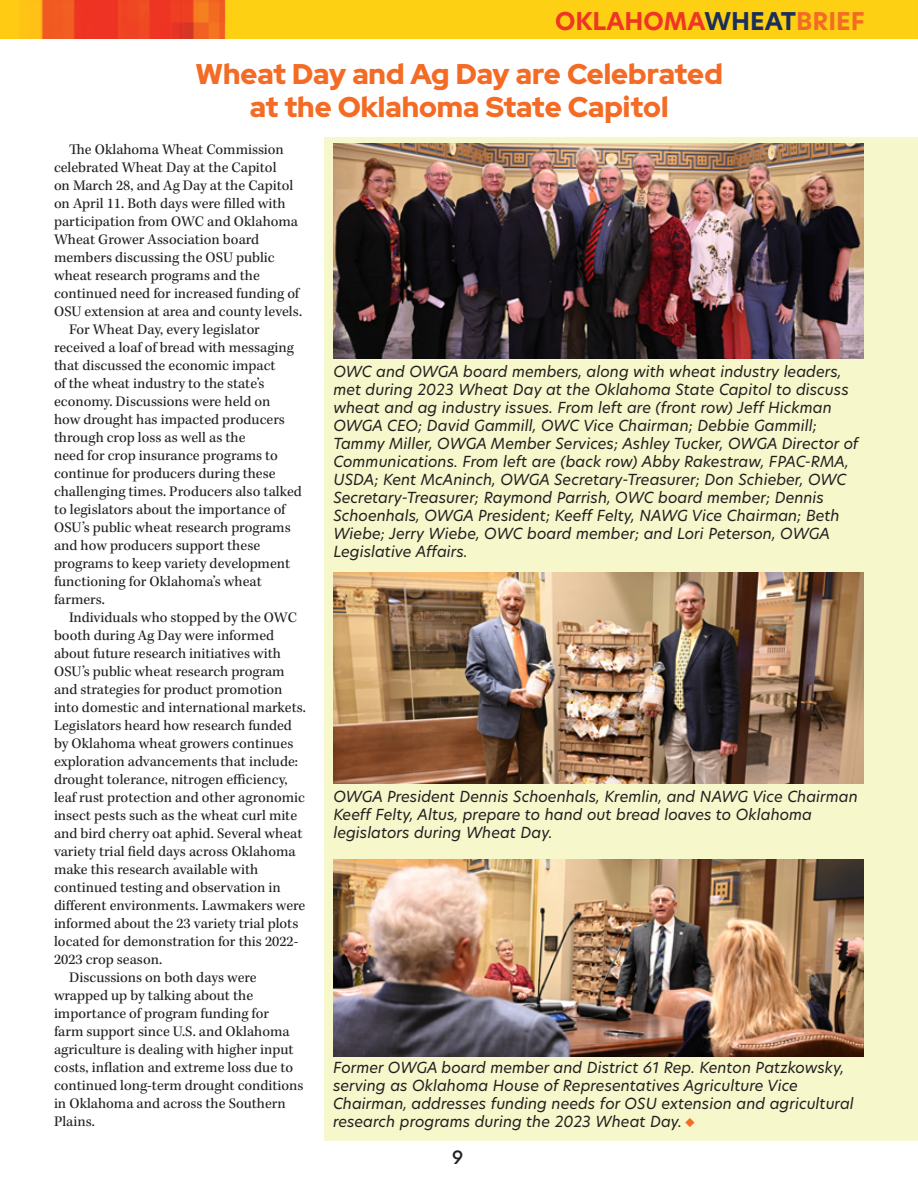
<style>
.page{position:relative;width:918px;height:1188px;background:#fff}
.page>*{position:absolute;margin:0;border:0;box-sizing:border-box;transform-origin:0 0}
.Headline{font:900 28.5px "Red Hat Display";color:#f36b25}
.Cover_TOC{font:700 24px "New Hero";color:#ef3525}
.Cover_TOC-2{font:500 18px "New Hero";color:#231f20}
.body{font:15px/18px "Kepler Std";color:#231f20}
.Cutline{font:italic 15px/18px "New Hero";color:#231f20}
.s1{color:#1a2f5a}
.s2{color:#f36b25}
.s3{font-family:"Dingthings 3 Normal";font-style:normal;font-size:16.5px;color:#f36b25}
</style>
<div class="page">
<div style="left:324px;top:137px;width:594px;height:1003px;background:#f7f7cc"></div>
<img style="left:0;top:0;width:918px;height:39px">
<img style="left:333px;top:144px;width:530px;height:215px">
<img style="left:333px;top:573px;width:531px;height:210px">
<img style="left:333px;top:860px;width:530px;height:196px">
<p class="Cover_TOC" style="left:555px;top:5px;width:311px">OKLAHOMA<span class="s1">WHEAT</span><span class="s2">BRIEF</span></p>
<p class="Headline" style="left:196px;top:55px;width:529px">Wheat Day and Ag Day are Celebrated</p>
<p class="Headline" style="left:250px;top:88px;width:420px">at the Oklahoma State Capitol</p>
<p class="body" style="left:54px;top:141px;width:250px;text-indent:15px">The Oklahoma Wheat Commission celebrated Wheat Day at the Capitol<br>on March 28, and Ag Day at the Capitol on April 11. Both days were filled with participation from OWC and Oklahoma Wheat Grower Association board members discussing the OSU public wheat research programs and the continued need for increased funding of OSU extension at area and county levels.</p>
<p class="body" style="left:54px;top:321px;width:249px;text-indent:15px">For Wheat Day, every legislator received a loaf of bread with messaging that discussed the economic impact<br>of the wheat industry to the state’s economy. Discussions were held on<br>how drought has impacted producers through crop loss as well as the<br>need for crop insurance programs to continue for producers during these challenging times. Producers also talked to legislators about the importance of OSU’s public wheat research programs and how producers support these programs to keep variety development functioning for Oklahoma’s wheat farmers.</p>
<p class="body" style="left:54px;top:609px;width:253px;text-indent:15px">Individuals who stopped by the OWC booth during Ag Day were informed about future research initiatives with OSU’s public wheat research program and strategies for product promotion into domestic and international markets.<br>Legislators heard how research funded by Oklahoma wheat growers continues exploration advancements that include: drought tolerance, nitrogen efficiency, leaf rust protection and other agronomic insect pests such as the wheat curl mite and bird cherry oat aphid. Several wheat variety trial field days across Oklahoma make this research available with continued testing and observation in different environments. Lawmakers were informed about the 23 variety trial plots located for demonstration for this 2022- 2023 crop season.</p>
<p class="body" style="left:54px;top:969px;width:251px;text-indent:15px">Discussions on both days were wrapped up by talking about the importance of program funding for<br>farm support since U.S. and Oklahoma agriculture is dealing with higher input costs, inflation and extreme loss due to continued long-term drought conditions in Oklahoma and across the Southern Plains.</p>
<p class="Cutline" style="left:333px;top:363px;width:527px">OWC and OWGA board members, along with wheat industry leaders, met during 2023 Wheat Day at the Oklahoma State Capitol to discuss wheat and ag industry issues. From left are (front row) Jeff Hickman OWGA CEO; David Gammill, OWC Vice Chairman; Debbie Gammill; Tammy Miller, OWGA Member Services; Ashley Tucker, OWGA Director of Communications. From left are (back row) Abby Rakestraw, FPAC-RMA, USDA; Kent McAninch, OWGA Secretary-Treasurer; Don Schieber, OWC Secretary-Treasurer; Raymond Parrish, OWC board member; Dennis Schoenhals, OWGA President; Keeff Felty, NAWG Vice Chairman; Beth Wiebe; Jerry Wiebe, OWC board member; and Lori Peterson, OWGA Legislative Affairs.</p>
<p class="Cutline" style="left:333px;top:787px;width:526px">OWGA President Dennis Schoenhals, Kremlin, and NAWG Vice Chairman<br>Keeff Felty, Altus, prepare to hand out bread loaves to Oklahoma legislators during Wheat Day.</p>
<p class="Cutline" style="left:333px;top:1058px;width:522px">Former OWGA board member and District 61 Rep. Kenton Patzkowsky, serving as Oklahoma House of Representatives Agriculture Vice Chairman, addresses funding needs for OSU extension and agricultural research programs during the 2023 Wheat Day. <span class="s3">u</span></p>
<p class="Cover_TOC-2" style="left:452px;top:1145px;width:13px">9</p>
</div>
